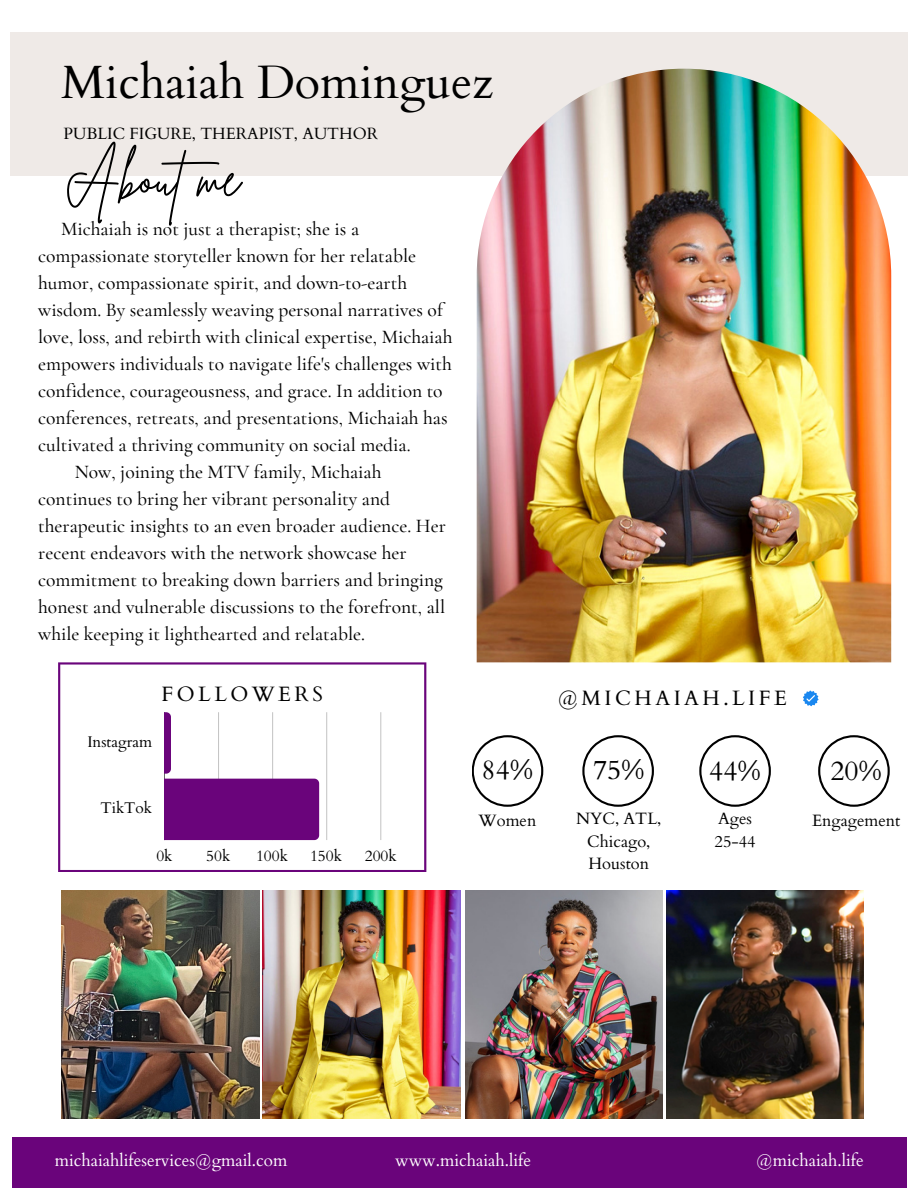
<style>
.page{position:relative;width:918px;height:1188px;background:#fff}
.page>*{position:absolute;margin:0;border:0;box-sizing:border-box;transform-origin:0 0}
.t1{font:51.6px "Brittany Signature";color:#000}
.t2{font:46.65px "Cardo";color:#000}
.t3{font:27.45px "Cardo";color:#000}
.t4{font:20.85px "Cardo";letter-spacing:.17em;color:#000}
.t5{font:500 19.5px "Cormorant Garamond";color:#000}
.t6{font:16.95px "Cardo";color:#fff}
.t7{font:16.5px/22.5px "Cardo";color:#000;text-align:center}
.t8{font:16.2px "Cardo";color:#000}
.t9{font:15.45px "Cardo";color:#000}
</style>
<div class="page">
<div style="left:10px;top:32px;width:898px;height:144px;background:#efeae7"></div>
<img style="left:477px;top:69px;width:414px;height:593px">
<img style="left:61px;top:890px;width:198px;height:229px">
<img style="left:263px;top:890px;width:198px;height:229px">
<img style="left:465px;top:890px;width:197px;height:229px">
<img style="left:667px;top:890px;width:196px;height:229px">
<svg style="left:472px;top:735px;width:71px;height:72px"></svg>
<svg style="left:582px;top:735px;width:72px;height:72px"></svg>
<svg style="left:699px;top:735px;width:72px;height:72px"></svg>
<svg style="left:818px;top:735px;width:72px;height:72px"></svg>
<svg style="left:58px;top:662px;width:368px;height:210px"></svg>
<hr style="left:326px;top:712px;width:1px;height:128px;background:#000">
<hr style="left:380px;top:712px;width:1px;height:128px;background:#000">
<svg style="left:164px;top:712px;width:155px;height:128px"></svg>
<div style="left:12px;top:1137px;width:894px;height:51px;background:#6a047b"></div>
<svg style="left:803px;top:691px;width:16px;height:15px"></svg>
<h5 class="t2" style="left:61px;top:52px;width:433px">Michaiah Dominguez</h5>
<p class="t8" style="left:64px;top:123px;width:316px">PUBLIC FIGURE, THERAPIST, AUTHOR</p>
<h1 class="t1" style="left:65px;top:144px;width:177px">Aboutme</h1>
<h4 class="t5" style="left:61px;top:217px;width:300px">Michaiah is not just a therapist; she is a</h4>
<h4 class="t5" style="left:38px;top:244px;width:379px">compassionate storyteller known for her relatable</h4>
<h4 class="t5" style="left:38px;top:271px;width:370px">humor, compassionate spirit, and down-to-earth</h4>
<h4 class="t5" style="left:38px;top:298px;width:406px">wisdom. By seamlessly weaving personal narratives of</h4>
<h4 class="t5" style="left:38px;top:325px;width:416px">love, loss, and rebirth with clinical expertise, Michaiah</h4>
<h4 class="t5" style="left:38px;top:352px;width:415px">empowers individuals to navigate life's challenges with</h4>
<h4 class="t5" style="left:38px;top:379px;width:406px">confidence, courageousness, and grace. In addition to</h4>
<h4 class="t5" style="left:38px;top:406px;width:411px">conferences, retreats, and presentations, Michaiah has</h4>
<h4 class="t5" style="left:38px;top:433px;width:374px">cultivated a thriving community on social media.</h4>
<h4 class="t5" style="left:75px;top:460px;width:308px">Now, joining the MTV family, Michaiah</h4>
<h4 class="t5" style="left:38px;top:487px;width:353px">continues to bring her vibrant personality and</h4>
<h4 class="t5" style="left:38px;top:514px;width:409px">therapeutic insights to an even broader audience. Her</h4>
<h4 class="t5" style="left:38px;top:541px;width:370px">recent endeavors with the network showcase her</h4>
<h4 class="t5" style="left:38px;top:568px;width:406px">commitment to breaking down barriers and bringing</h4>
<h4 class="t5" style="left:38px;top:595px;width:408px">honest and vulnerable discussions to the forefront, all</h4>
<h4 class="t5" style="left:38px;top:622px;width:328px">while keeping it lighthearted and relatable.</h4>
<p class="t4" style="left:162px;top:680px;width:163px">FOLLOWERS</p>
<p class="t9" style="left:87px;top:731px;width:66px">Instagram</p>
<p class="t4" style="left:558px;top:685px;width:231px">@MICHAIAH.LIFE</p>
<p class="t9" style="left:100px;top:798px;width:53px">TikTok</p>
<p class="t9" style="left:156px;top:846px;width:18px">0k</p>
<p class="t9" style="left:206px;top:846px;width:26px">50k</p>
<p class="t9" style="left:256px;top:846px;width:33px">100k</p>
<p class="t9" style="left:310px;top:846px;width:33px">150k</p>
<p class="t9" style="left:365px;top:846px;width:33px">200k</p>
<h3 class="t3" style="left:482px;top:751px;width:53px">84%</h3>
<h3 class="t3" style="left:593px;top:751px;width:53px">75%</h3>
<p class="t3" style="left:709px;top:752px;width:53px">44%</p>
<h2 class="t7" style="left:718px;top:808px;width:35px">Ages</h2>
<h2 class="t7" style="left:715px;top:830px;width:42px">25-44</h2>
<h2 class="t7" style="left:576px;top:808px;width:87px">NYC, ATL,<br>Chicago,<br>Houston</h2>
<h2 class="t7" style="left:479px;top:810px;width:59px">Women</h2>
<p class="t3" style="left:830px;top:752px;width:53px">20%</p>
<p class="t7" style="left:812px;top:810px;width:90px">Engagement</p>
<p class="t6" style="left:55px;top:1150px;width:234px">michaiahlifeservices@gmail.com</p>
<p class="t6" style="left:395px;top:1150px;width:137px">www.michaiah.life</p>
<p class="t6" style="left:756px;top:1150px;width:109px">@michaiah.life</p>
</div>
